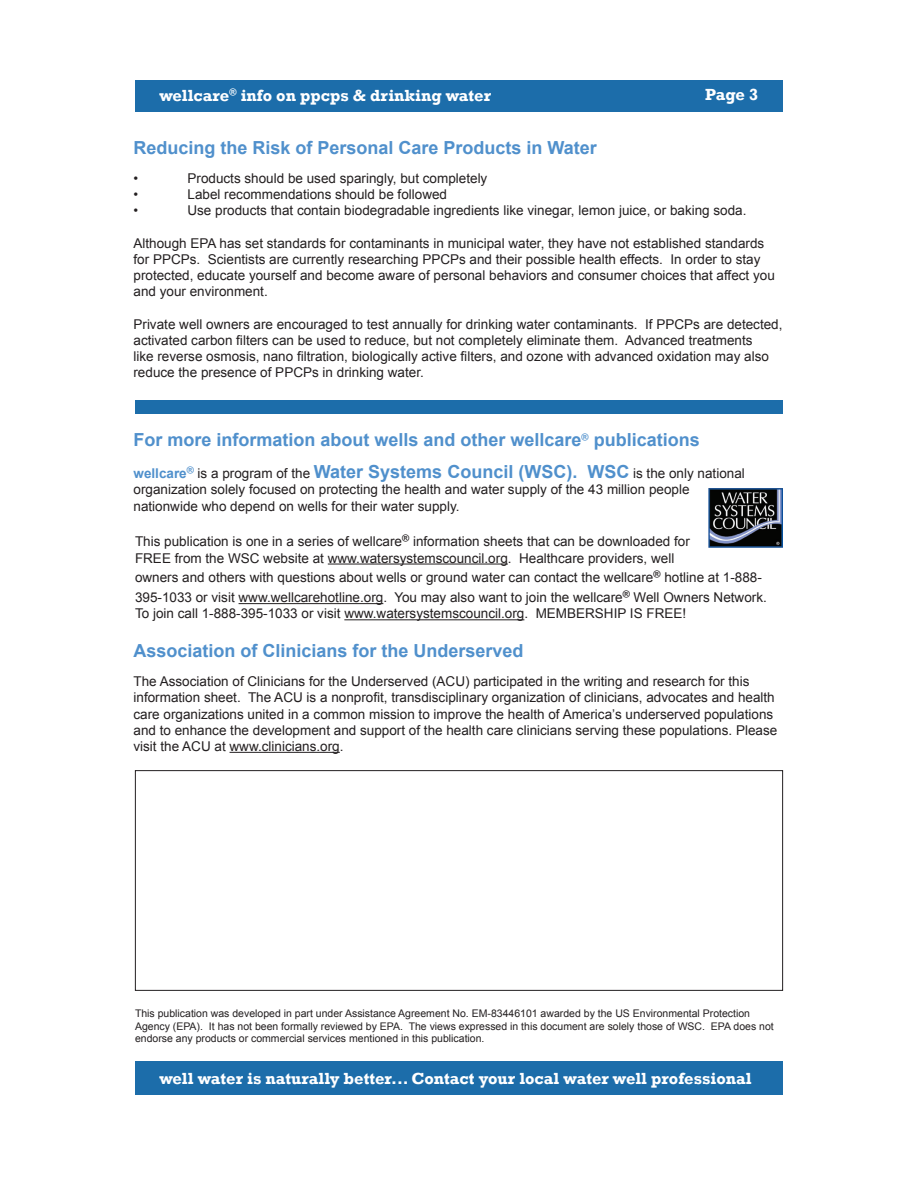
<style>
.page{position:relative;width:918px;height:1188px;background:#fff}
.page>*{position:absolute;margin:0;border:0;box-sizing:border-box;transform-origin:0 0}
.t1{font:700 18px "Arial";color:#5090cc}
.t2{font:700 16.5px "Rockwell";color:#fff}
.t3{font:13.5px/16.2px "Arial";color:#231f20}
.t4{font:10.5px/12.6px "Arial";color:#231f20}
.s1{font-weight:700;color:#5090cc}
.s2{font-weight:700;font-size:18px;color:#5090cc}
</style>
<div class="page">
<div style="left:135px;top:80px;width:648px;height:31px;background:#1c6daa"></div>
<div style="left:135px;top:1062px;width:648px;height:33px;background:#1c6daa"></div>
<hr style="left:230px;top:752px;width:110px;height:1px;background:#231f20">
<div style="left:135px;top:400px;width:648px;height:14px;background:#1c6daa"></div>
<img style="left:709px;top:489px;width:74px;height:58px">
<hr style="left:328px;top:564px;width:180px;height:1px;background:#231f20">
<hr style="left:239px;top:603px;width:144px;height:1px;background:#231f20">
<hr style="left:344px;top:619px;width:180px;height:1px;background:#231f20">
<div style="left:135px;top:770px;width:648px;height:221px;border:1px solid #231f20"></div>
<p class="t2" style="left:160px;top:85px;width:333px">wellcare<sup>®</sup> info on ppcps &amp; drinking water</p>
<p class="t1" style="left:134px;top:136px;width:465px">Reducing the Risk of Personal Care Products in Water</p>
<p class="t2" style="left:705px;top:85px;width:55px">Page 3</p>
<p class="t3" style="left:134px;top:170px;width:6px">•</p>
<p class="t3" style="left:188px;top:170px;width:301px">Products should be used sparingly, but completely</p>
<p class="t3" style="left:134px;top:187px;width:6px">•</p>
<p class="t3" style="left:188px;top:187px;width:261px">Label recommendations should be followed</p>
<p class="t3" style="left:134px;top:203px;width:6px">•</p>
<p class="t3" style="left:188px;top:203px;width:561px">Use products that contain biodegradable ingredients like vinegar, lemon juice, or baking soda.</p>
<p class="t3" style="left:134px;top:235px;width:643px">Although EPA has set standards for contaminants in municipal water, they have not established standards for PPCPs. Scientists are currently researching PPCPs and their possible health effects. In order to stay protected, educate yourself and become aware of personal behaviors and consumer choices that affect you and your environment.</p>
<p class="t3" style="left:134px;top:316px;width:651px">Private well owners are encouraged to test annually for drinking water contaminants. If PPCPs are detected, activated carbon filters can be used to reduce, but not completely eliminate them. Advanced treatments<br>like reverse osmosis, nano filtration, biologically active filters, and ozone with advanced oxidation may also reduce the presence of PPCPs in drinking water.</p>
<p class="t1" style="left:134px;top:427px;width:568px">For more information about wells and other wellcare<sup>®</sup> publications</p>
<p class="t3" style="left:134px;top:466px;width:613px"><span class="s1">wellcare</span><sup>®</sup> is a program of the <span class="s2">Water Systems Council (WSC). WSC</span> is the only national organization solely focused on protecting the health and water supply of the 43 million people nationwide who depend on wells for their water supply.</p>
<p class="t3" style="left:135px;top:534px;width:556px">This publication is one in a series of wellcare<sup>®</sup> information sheets that can be downloaded for<br>FREE from the WSC website at www.watersystemscouncil.org. Healthcare providers, well</p>
<p class="t3" style="left:135px;top:568px;width:633px;line-height:19.8px">owners and others with questions about wells or ground water can contact the wellcare<sup>®</sup> hotline at 1-888-<br>395-1033 or visit www.wellcarehotline.org. You may also want to join the wellcare<sup>®</sup> Well Owners Network.</p>
<p class="t3" style="left:135px;top:606px;width:553px">To join call 1-888-395-1033 or visit www.watersystemscouncil.org. MEMBERSHIP IS FREE!</p>
<p class="t1" style="left:134px;top:639px;width:392px">Association of Clinicians for the Underserved</p>
<p class="t3" style="left:134px;top:673px;width:645px">The Association of Clinicians for the Underserved (ACU) participated in the writing and research for this information sheet. The ACU is a nonprofit, transdisciplinary organization of clinicians, advocates and health care organizations united in a common mission to improve the health of America’s underserved populations and to enhance the development and support of the health care clinicians serving these populations. Please visit the ACU at www.clinicians.org.</p>
<p class="t4" style="left:135px;top:1007px;width:640px">This publication was developed in part under Assistance Agreement No. EM-83446101 awarded by the US Environmental Protection<br>Agency (EPA). It has not been formally reviewed by EPA. The views expressed in this document are solely those of WSC. EPA does not endorse any products or commercial services mentioned in this publication.</p>
<p class="t2" style="left:160px;top:1068px;width:594px">well water is naturally better... Contact your local water well professional</p>
</div>
